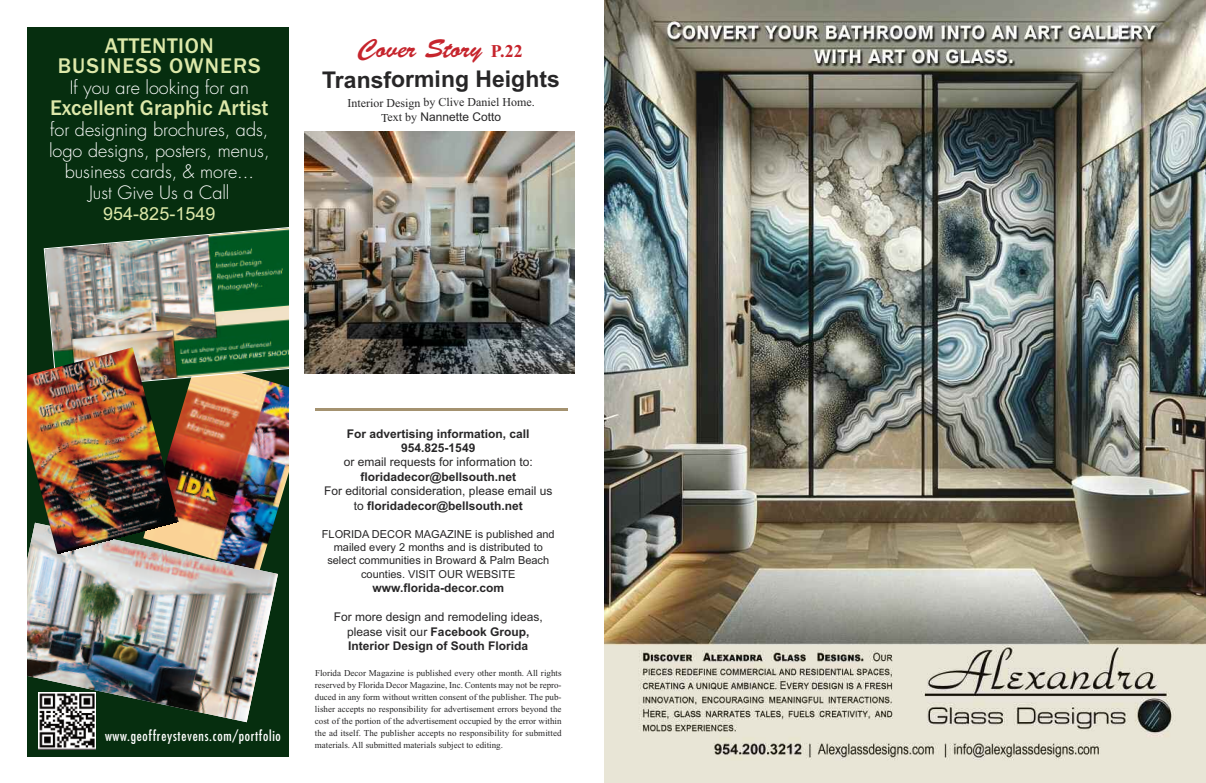
<style>
.page{position:relative;width:1206px;height:783px;background:#fff}
.page>*{position:absolute;margin:0;border:0;box-sizing:border-box;transform-origin:0 0}
.t1{font:26px "Brush Script Std";color:#c6252d}
.t2{font:700 23px "Arial";letter-spacing:-.01em;color:#272627}
.t3{font:500 22px/20px "Franklin Gothic";letter-spacing:.05em;color:#dee9aa;text-align:center}
.t4{font:500 22px "Franklin Gothic";color:#dee9aa}
.t5{font:300 18px/21px "Futura";color:#fff;text-align:center}
.t6{font:18px "Arial";color:#dee9aa}
.t7{font:condensed 14px "Futura";letter-spacing:.05em;color:#fff}
.t8{font:12px/14.4px "Arial";color:#272627;text-align:center}
.t9{font:700 12px/14.4px "Arial";color:#272627;text-align:center}
.t10{font:12px "Times New Roman";letter-spacing:-.005em;color:#272627}
.t11{font:11px/13.4px "Arial";color:#272627;text-align:center}
.t12{font:9px/12px "Times New Roman";color:#272627;text-align:justify}
.s1{font-family:"Times New Roman";font-weight:700;font-size:18px}
.s2{font-family:"Times New Roman"}
.s3{font-weight:700}
</style>
<div class="page">
<div style="left:27px;top:28px;width:261px;height:729px;background:#062e0f"></div>
<img style="left:179px;top:390px;width:109px;height:133px">
<img style="left:43px;top:227px;width:245px;height:163px">
<img style="left:27px;top:523px;width:251px;height:199px">
<img style="left:27px;top:347px;width:152px;height:207px">
<img style="left:39px;top:692px;width:57px;height:57px">
<hr style="left:315px;top:408px;width:252px;height:3px;background:#a49270">
<img style="left:305px;top:132px;width:269px;height:242px">
<img style="left:605px;top:0;width:601px;height:783px">
<h3 class="t3" style="left:58px;top:36px;width:205px">ATTENTION<br>BUSINESS OWNERS</h3>
<h3 class="t5" style="left:70px;top:79px;width:181px">If you are looking for an</h3>
<h3 class="t4" style="left:50px;top:95px;width:220px">Excellent Graphic Artist</h3>
<h3 class="t5" style="left:49px;top:121px;width:222px">for designing brochures, ads, logo designs, posters, menus, business cards, &amp; more...<br>Just Give Us a Call</h3>
<h3 class="t6" style="left:103px;top:204px;width:114px">954-825-1549</h3>
<h1 class="t1" style="left:358px;top:39px;width:166px">Cover Story <span class="s1">P.22</span></h1>
<h2 class="t2" style="left:322px;top:66px;width:239px">Transforming Heights</h2>
<h3 class="t10" style="left:347px;top:95px;width:189px">Interior Design by Clive Daniel Home.</h3>
<h3 class="t8" style="left:381px;top:110px;width:122px"><span class="s2">Text by</span> Nannette Cotto</h3>
<h3 class="t7" style="left:105px;top:730px;width:177px">www.geoffreystevens.com/portfolio</h3>
<h3 class="t9" style="left:347px;top:426px;width:184px">For advertising information, call<br>954.825-1549</h3>
<h3 class="t8" style="left:344px;top:455px;width:190px">or email requests for information to:</h3>
<h3 class="t9" style="left:360px;top:469px;width:157px">floridadecor@bellsouth.net</h3>
<h3 class="t8" style="left:324px;top:484px;width:230px">For editorial consideration, please email us to <span class="s3">floridadecor@bellsouth.net</span></h3>
<p class="t11" style="left:322px;top:527px;width:234px">FLORIDA DECOR MAGAZINE is published and mailed every 2 months and is distributed to select communities in Broward &amp; Palm Beach counties. VISIT OUR WEBSITE</p>
<h3 class="t9" style="left:373px;top:581px;width:133px">www.florida-decor.com</h3>
<h3 class="t8" style="left:334px;top:610px;width:210px">For more design and remodeling ideas, please visit our <span class="s3">Facebook Group,<br>Interior Design of South Florida</span></h3>
<p class="t12" style="left:315px;top:667px;width:248px">Florida Decor Magazine is published every other month. All rights reserved by Florida Decor Magazine, Inc. Contents may not be repro&shy;duced in any form without written consent of the publisher. The pub&shy;lisher accepts no responsibility for advertisement errors beyond the cost of the portion of the advertisement occupied by the error within the ad itself. The publisher accepts no responsibility for submitted materials. All submitted materials subject to editing.</p>
</div>
